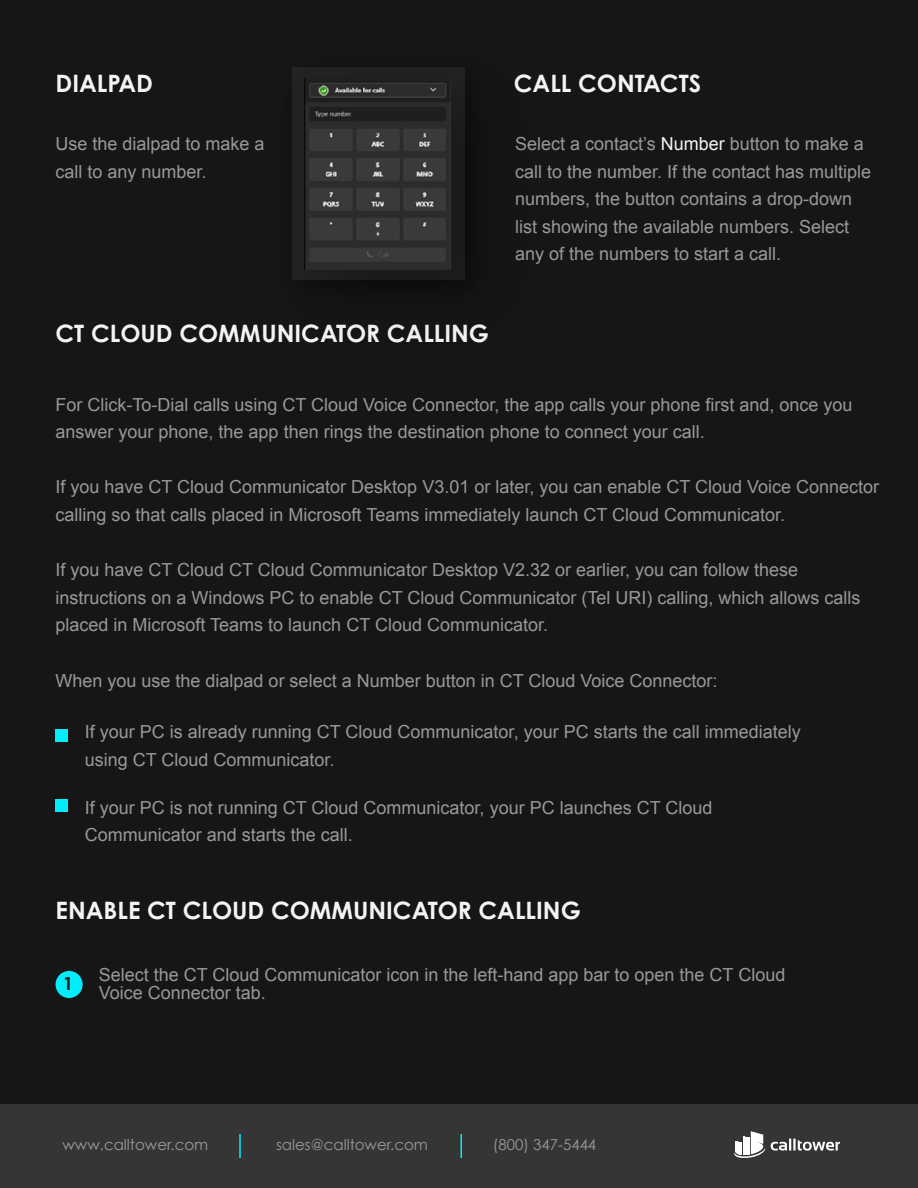
<style>
.page{position:relative;width:918px;height:1188px;background:#161616}
.page>*{position:absolute;margin:0;border:0;box-sizing:border-box;transform-origin:0 0}
.t1{font:700 24px "Century Gothic Pro";color:#f4f4f4}
.t2{font:18px/27.6px "Arial";color:#999}
.t3{font:700 18px "Century Gothic Pro";color:#161616}
.t4{font:15px "Century Gothic";color:#999}
.s1{color:#f4f4f4}
</style>
<div class="page">
<div style="left:0;top:1104px;width:918px;height:84px;background:#353535"></div>
<svg style="left:734px;top:1131px;width:106px;height:27px"></svg>
<hr style="left:239px;top:1134px;width:2px;height:24px;background:#00edfb">
<svg style="left:461px;top:1134px;width:1px;height:24px"></svg>
<div style="left:56px;top:729px;width:12px;height:12px;background:#00eefc"></div>
<div style="left:56px;top:800px;width:12px;height:12px;background:#00eefc"></div>
<div style="left:56px;top:971px;width:27px;height:27px;background:#00eefc;border-radius:50%"></div>
<div style="left:292px;top:67px;width:173px;height:213px;background:#212121"></div>
<img style="left:305px;top:78px;width:146px;height:191px">
<h1 class="t1" style="left:56px;top:68px;width:99px">DIALPAD</h1>
<h1 class="t1" style="left:514px;top:68px;width:189px">CALL CONTACTS</h1>
<p class="t2" style="left:56px;top:130px;width:211px">Use the dialpad to make a call to any number.</p>
<h1 class="t1" style="left:56px;top:318px;width:435px">CT CLOUD COMMUNICATOR CALLING</h1>
<p class="t2" style="left:515px;top:130px;width:358px">Select a contact’s <span class="s1">Number</span> button to make a call to the number. If the contact has multiple numbers, the button contains a drop-down list showing the available numbers. Select any of the numbers to start a call.</p>
<p class="t2" style="left:56px;top:391px;width:799px">For Click-To-Dial calls using CT Cloud Voice Connector, the app calls your phone first and, once you answer your phone, the app then rings the destination phone to connect your call.</p>
<p class="t2" style="left:56px;top:473px;width:825px">If you have CT Cloud Communicator Desktop V3.01 or later, you can enable CT Cloud Voice Connector calling so that calls placed in Microsoft Teams immediately launch CT Cloud Communicator.</p>
<p class="t2" style="left:56px;top:556px;width:806px">If you have CT Cloud CT Cloud Communicator Desktop V2.32 or earlier, you can follow these instructions on a Windows PC to enable CT Cloud Communicator (Tel URI) calling, which allows calls placed in Microsoft Teams to launch CT Cloud Communicator.</p>
<p class="t2" style="left:56px;top:667px;width:664px">When you use the dialpad or select a Number button in CT Cloud Voice Connector:</p>
<p class="t2" style="left:85px;top:718px;width:717px">If your PC is already running CT Cloud Communicator, your PC starts the call immediately using CT Cloud Communicator.</p>
<p class="t2" style="left:85px;top:794px;width:629px">If your PC is not running CT Cloud Communicator, your PC launches CT Cloud<br>Communicator and starts the call.</p>
<h1 class="t1" style="left:56px;top:896px;width:527px">ENABLE CT CLOUD COMMUNICATOR CALLING</h1>
<p class="t3" style="left:63px;top:972px;width:12px">1</p>
<p class="t2" style="left:99px;top:965px;width:688px;line-height:18.6px">Select the CT Cloud Communicator icon in the left-hand app bar to open the CT Cloud<br>Voice Connector tab.</p>
<p class="t4" style="left:62px;top:1134px;width:147px">www.calltower.com</p>
<p class="t4" style="left:276px;top:1134px;width:153px">sales@calltower.com</p>
<p class="t4" style="left:493px;top:1134px;width:105px">(800) 347-5444</p>
</div>
